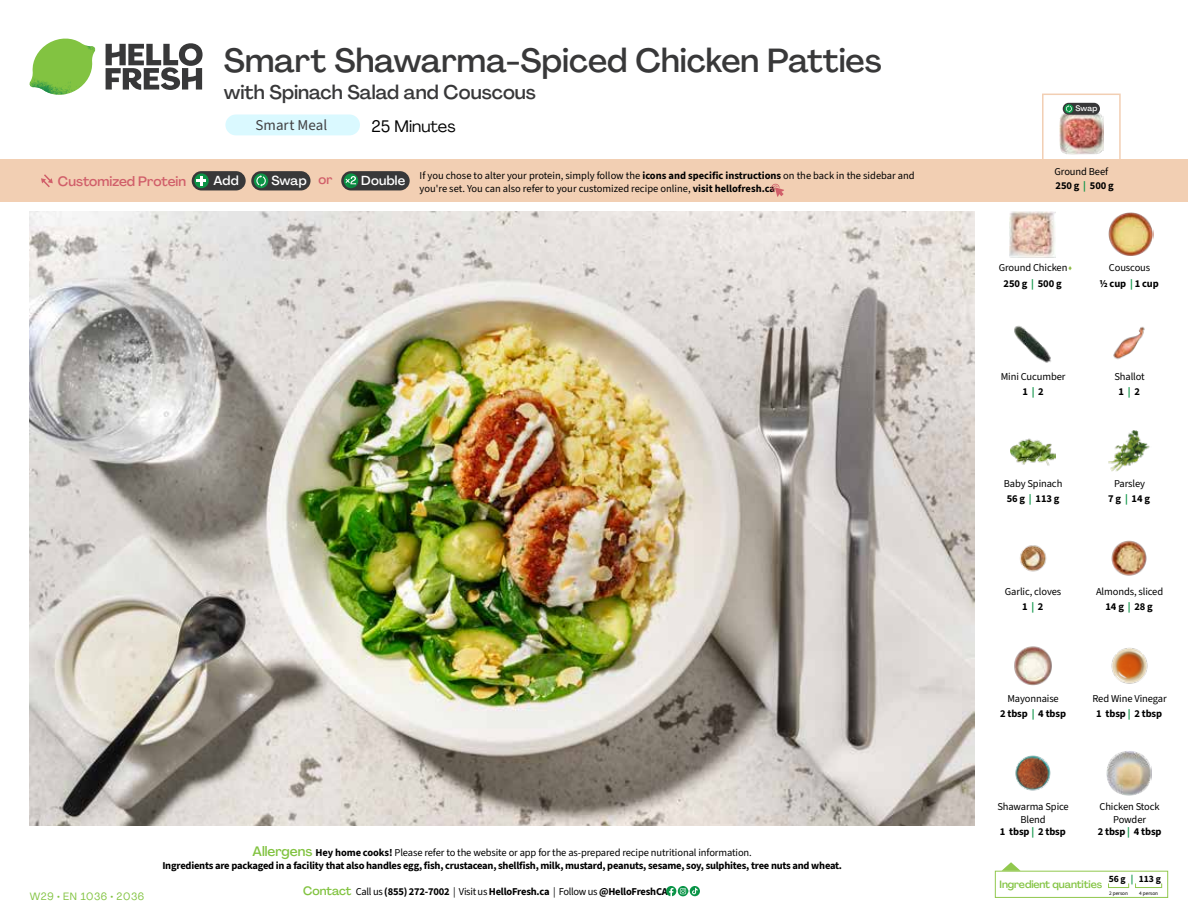
<style>
.page{position:relative;width:1188px;height:918px;background:#fff}
.page>*{position:absolute;margin:0;border:0;box-sizing:border-box;transform-origin:0 0}
.t1{font:500 33px "Agrandir";color:#383839}
.t2{font:500 19.5px "Agrandir";color:#383839}
.t3{font:16.5px "Agrandir";color:#000}
.t4{font:15px "Source Sans 3";color:#414042}
.t5{font:500 13.5px "Agrandir";color:#d15f6a}
.t6{font:500 12.9px "Agrandir";letter-spacing:.015em;color:#fff}
.t7{font:10.5px/14.9px "Source Sans 3";letter-spacing:-.01em;color:#000;text-align:center}
.t8{font:700 10.5px/13.5px "Source Sans 3";letter-spacing:-.02em;color:#000;text-align:center}
.t9{font:500 10.5px "Agrandir";letter-spacing:-.01em;color:#82c341}
.t10{font:10.5px "Agrandir";letter-spacing:.05em;color:#82c341}
.t11{font:700 9.6px "Source Sans 3";color:#000}
.t12{font:500 7.95px "Agrandir";color:#fff}
.t13{font:5.25px "Source Sans 3";letter-spacing:-.01em;color:#000}
.s1{color:#d15f6a}
.s2{font-weight:700}
.s3{font-weight:700;color:#0b9446}
.s4{color:#8cba42}
.s5{color:#0b9446}
.s6{font-weight:400}
.s7{font-family:"Agrandir";font-weight:500;font-size:13.5px;color:#82c341}
.s8{font-family:"Agrandir";font-weight:500;font-size:12px;color:#82c341}
</style>
<div class="page">
<svg style="left:106px;top:43px;width:97px;height:47px"></svg>
<svg style="left:34px;top:39px;width:59px;height:38px"></svg>
<img style="left:65px;top:39px;width:30px;height:25px">
<img style="left:33px;top:60px;width:56px;height:10px">
<img style="left:29px;top:64px;width:58px;height:31px">
<img style="left:64px;top:70px;width:25px;height:24px">
<img style="left:30px;top:211px;width:945px;height:615px">
<svg style="left:690px;top:886px;width:10px;height:10px"></svg>
<svg style="left:666px;top:886px;width:32px;height:10px"></svg>
<svg style="left:1002px;top:862px;width:19px;height:9px"></svg>
<div style="left:995px;top:871px;width:173px;height:27px;border:1px solid #91c84e"></div>
<div style="left:1108px;top:883px;width:21px;height:5px;border:1px solid #91c84e"></div>
<div style="left:1135px;top:883px;width:27px;height:5px;border:1px solid #91c84e"></div>
<div style="left:225px;top:114px;width:135px;height:21px;background:#daf9ff;border-radius:10px"></div>
<img style="left:1014px;top:325px;width:37px;height:38px">
<img style="left:1113px;top:326px;width:32px;height:34px">
<img style="left:1011px;top:438px;width:45px;height:28px">
<img style="left:1108px;top:430px;width:42px;height:42px">
<img style="left:1020px;top:545px;width:27px;height:27px">
<img style="left:1111px;top:540px;width:36px;height:36px">
<img style="left:1014px;top:646px;width:38px;height:40px">
<img style="left:1015px;top:755px;width:36px;height:36px">
<img style="left:1106px;top:751px;width:46px;height:45px">
<img style="left:1108px;top:212px;width:45px;height:44px">
<img style="left:1010px;top:212px;width:45px;height:45px">
<img style="left:1111px;top:647px;width:37px;height:37px">
<div style="left:0;top:160px;width:1188px;height:42px;background:#f2cfb3"></div>
<svg style="left:41px;top:174px;width:12px;height:13px"></svg>
<div style="left:341px;top:171px;width:69px;height:19px;background:#383839;border-radius:10px"></div>
<svg style="left:344px;top:173px;width:14px;height:15px"></svg>
<div style="left:347px;top:180px;width:10px;height:11px;background:#000;opacity:.35"></div>
<svg style="left:345px;top:176px;width:11px;height:8px"></svg>
<div style="left:251px;top:171px;width:60px;height:19px;background:#383839;border-radius:10px"></div>
<svg style="left:254px;top:173px;width:14px;height:15px"></svg>
<svg style="left:256px;top:175px;width:10px;height:12px"></svg>
<div style="left:192px;top:171px;width:54px;height:19px;background:#383839;border-radius:10px"></div>
<svg style="left:194px;top:173px;width:15px;height:15px"></svg>
<svg style="left:197px;top:176px;width:9px;height:10px"></svg>
<svg style="left:771px;top:183px;width:13px;height:14px"></svg>
<div style="left:1042px;top:94px;width:79px;height:69px;border:2px solid #f2cfb3"></div>
<img style="left:1060px;top:112px;width:43px;height:43px">
<div style="left:1063px;top:103px;width:37px;height:12px;background:#383839;border-radius:6px"></div>
<svg style="left:1064px;top:104px;width:9px;height:9px"></svg>
<svg style="left:1066px;top:105px;width:6px;height:7px"></svg>
<h1 class="t1" style="left:224px;top:40px;width:660px">Smart Shawarma-Spiced Chicken Patties</h1>
<h2 class="t2" style="left:224px;top:80px;width:314px">with Spinach Salad and Couscous</h2>
<h3 class="t3" style="left:372px;top:116px;width:86px">25 Minutes</h3>
<h3 class="t4" style="left:256px;top:115px;width:73px">Smart Meal</h3>
<p class="t12" style="left:1075px;top:104px;width:24px">Swap</p>
<p class="t5" style="left:58px;top:173px;width:130px">Customized Protein</p>
<p class="t6" style="left:214px;top:172px;width:27px">Add</p>
<p class="t6" style="left:271px;top:172px;width:63px">Swap <span class="s1">or</span></p>
<p class="t6" style="left:361px;top:172px;width:45px">Double</p>
<p class="t7" style="left:1055px;top:164px;width:61px;line-height:14.2px;text-align:left">Ground Beef<br><span class="s2">250 g</span> <span class="s3">|</span> <span class="s2">500 g</span></p>
<p class="t7" style="left:420px;top:168px;width:497px;line-height:13.5px;text-align:left">If you chose to alter your protein, simply follow the <span class="s2">icons and specific instructions</span> on the back in the sidebar and you're set. You can also refer to your customized recipe online, <span class="s2">visit hellofresh.ca</span></p>
<p class="t7" style="left:999px;top:260px;width:75px">Ground Chicken<span class="s4">▲</span></p>
<p class="t8" style="left:1004px;top:277px;width:60px">250 g <span class="s5">|</span> 500 g</p>
<p class="t8" style="left:1099px;top:259px;width:61px;line-height:16.4px"><span class="s6">Couscous<br></span>1/2 cup <span class="s5">|</span> 1 cup</p>
<p class="t7" style="left:1001px;top:369px;width:66px">Mini Cucumber<br><span class="s2">1</span> <span class="s3">|</span> <span class="s2">2</span></p>
<p class="t7" style="left:1114px;top:369px;width:32px">Shallot<br><span class="s2">1</span> <span class="s3">|</span> <span class="s2">2</span></p>
<p class="t7" style="left:1004px;top:476px;width:60px;text-align:left">Baby Spinach<br><span class="s2">56 g</span> <span class="s3">|</span> <span class="s2">113 g</span></p>
<p class="t7" style="left:1108px;top:476px;width:43px">Parsley<br><span class="s2">7 g</span> <span class="s3">|</span> <span class="s2">14 g</span></p>
<p class="t7" style="left:1005px;top:584px;width:58px">Garlic, cloves<br><span class="s2">1</span> <span class="s3">|</span> <span class="s2">2</span></p>
<p class="t7" style="left:1096px;top:584px;width:69px">Almonds, sliced<br><span class="s2">14 g</span> <span class="s3">|</span> <span class="s2">28 g</span></p>
<p class="t7" style="left:1000px;top:691px;width:67px">Mayonnaise<br><span class="s2">2 tbsp</span> <span class="s3">|</span> <span class="s2">4 tbsp</span></p>
<p class="t7" style="left:1093px;top:691px;width:76px">Red Wine Vinegar<br><span class="s2">1 tbsp</span> <span class="s3">|</span> <span class="s2">2 tbsp</span></p>
<p class="t10" style="left:30px;top:890px;width:116px">W29 • EN 1036 • 2036</p>
<p class="t8" style="left:162px;top:845px;width:681px"><span class="s7">Allergens</span> Hey home cooks! <span class="s6">Please refer to the website or app for the as-prepared recipe nutritional information.<br></span>Ingredients are packaged in a facility that also handles egg, fish, crustacean, shellfish, milk, mustard, peanuts, sesame, soy, sulphites, tree nuts and wheat.</p>
<p class="t8" style="left:303px;top:885px;width:366px"><span class="s8">Contact</span> <span class="s6">Call us</span> (855) 272-7002 <span class="s6">| Visit us</span> HelloFresh.ca <span class="s6">| Follow us</span> @HelloFreshCA</p>
<p class="t7" style="left:997px;top:799px;width:73px;line-height:13.5px">Shawarma Spice<br>Blend</p>
<p class="t8" style="left:1000px;top:825px;width:67px">1 tbsp <span class="s5">|</span> 2 tbsp</p>
<p class="t7" style="left:1099px;top:799px;width:62px;line-height:13.5px">Chicken Stock<br>Powder</p>
<p class="t8" style="left:1098px;top:825px;width:65px">2 tbsp <span class="s5">|</span> 4 tbsp</p>
<p class="t11" style="left:1109px;top:872px;width:54px">56 g <span class="s5">|</span> 113 g</p>
<p class="t13" style="left:1109px;top:890px;width:20px">2 person</p>
<p class="t13" style="left:1139px;top:890px;width:20px">4 person</p>
<p class="t9" style="left:1000px;top:878px;width:104px">Ingredient quantities</p>
</div>
